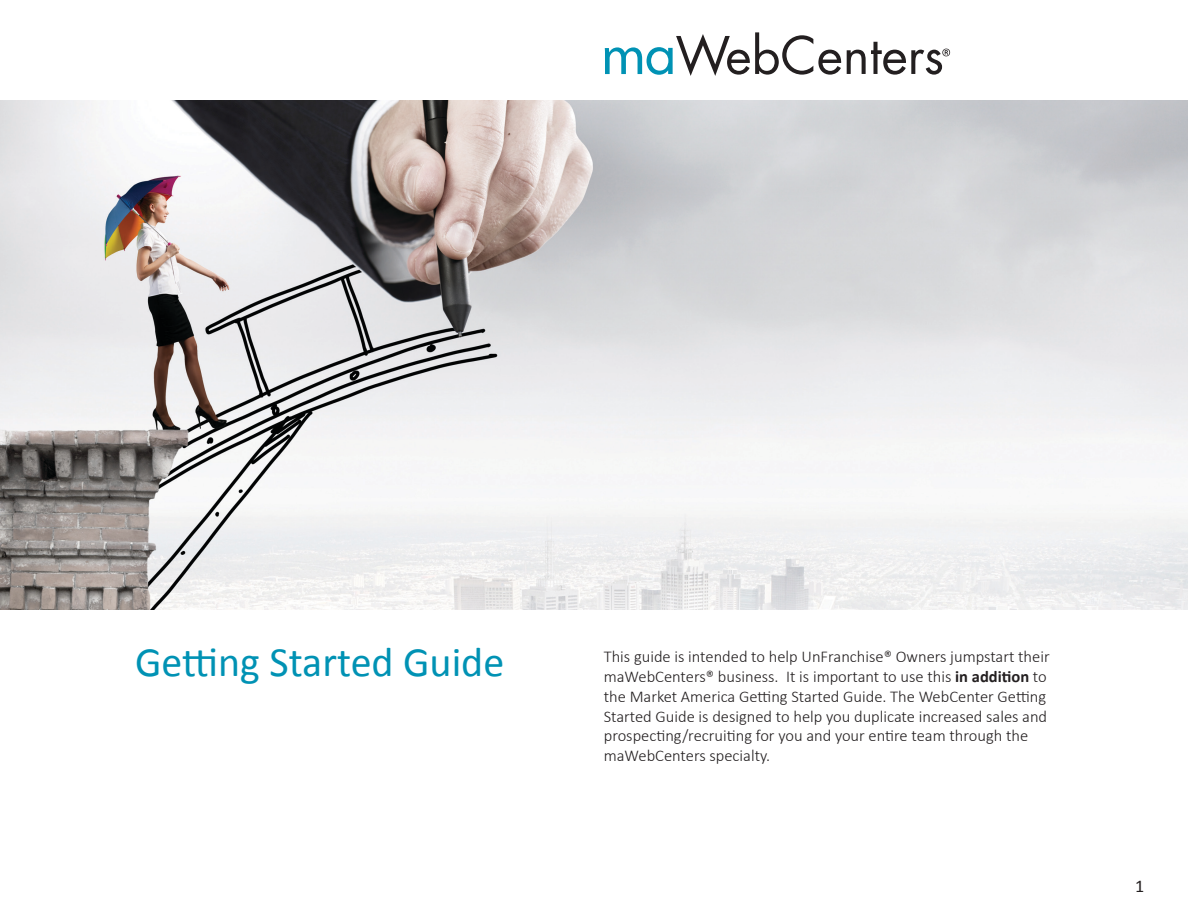
<style>
.page{position:relative;width:1188px;height:918px;background:#fff}
.page>*{position:absolute;margin:0;border:0;box-sizing:border-box;transform-origin:0 0}
.t1{font:42px "Calibri";color:#0092b4}
.t2{font:18px "Calibri";color:#231f20}
.t3{font:300 16.5px/19.8px "Calibri";color:#231f20}
.s1{font-weight:700}
</style>
<div class="page">
<img style="left:0;top:101px;width:1188px;height:508px">
<svg style="left:605px;top:32px;width:345px;height:44px"></svg>
<p class="t1" style="left:135px;top:636px;width:371px">Getting Started Guide</p>
<p class="t3" style="left:604px;top:646px;width:447px">This guide is intended to help UnFranchise® Owners jumpstart their maWebCenters® business. It is important to use this <span class="s1">in addition</span> to the Market America Getting Started Guide. The WebCenter Getting Started Guide is designed to help you duplicate increased sales and prospecting/recruiting for you and your entire team through the maWebCenters specialty.</p>
<p class="t2" style="left:1135px;top:874px;width:11px">1</p>
</div>
